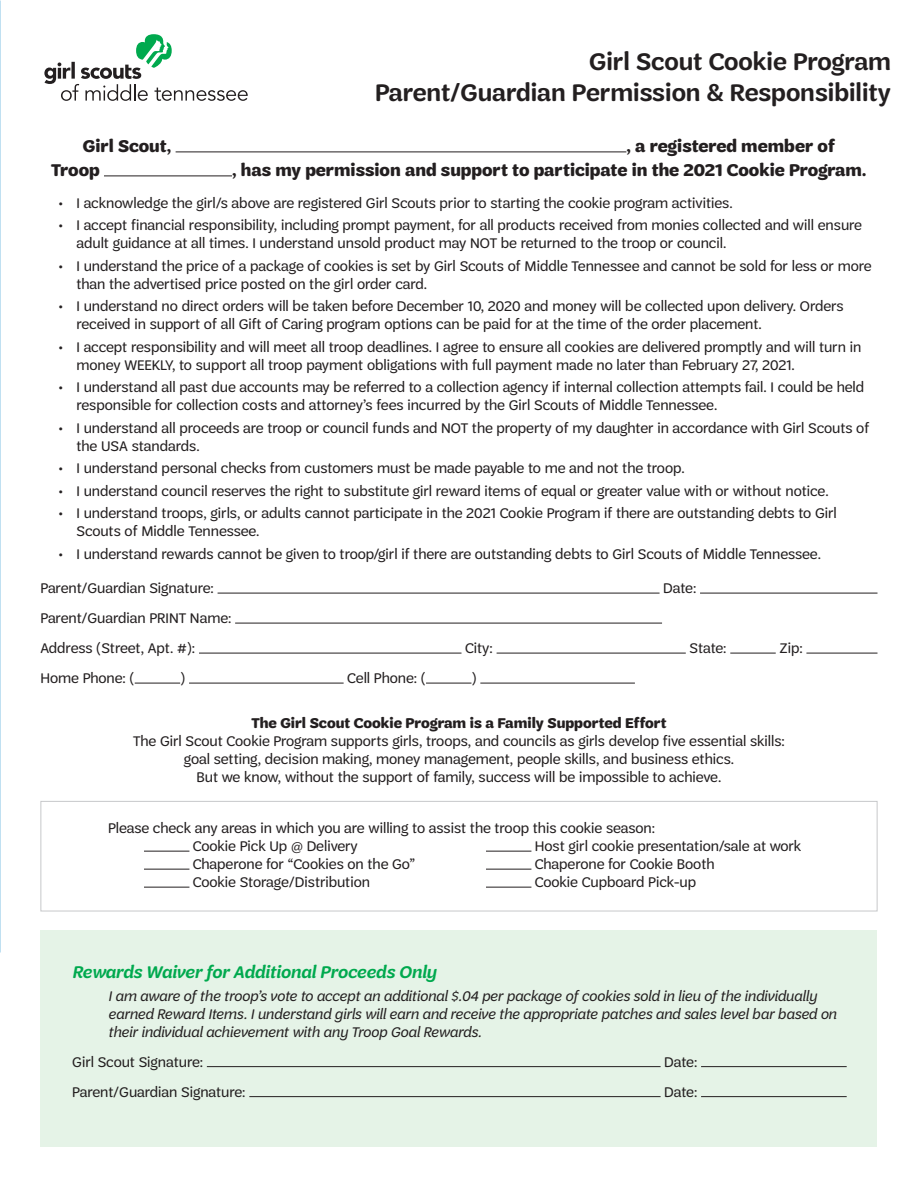
<style>
.page{position:relative;width:918px;height:1188px;background:#fff}
.page>*{position:absolute;margin:0;border:0;box-sizing:border-box;transform-origin:0 0}
.t1{font:600 25.5px "Trefoil Sans";color:#231f20}
.t2{font:700 18px "Trefoil Sans";color:#231f20}
.t3{font:italic 600 18px "Trefoil Sans";letter-spacing:-.005em;color:#00a94e}
.t4{font:15px/18px "Trefoil Sans";color:#231f20}
.t5{font:italic 15px/18px "Trefoil Sans";color:#231f20}
.s1{font-weight:700}
</style>
<div class="page">
<div style="left:40px;top:930px;width:838px;height:217px;background:#e5f3e7"></div>
<hr style="left:207px;top:1066px;width:454px;height:1px;background:#231f20">
<hr style="left:701px;top:1066px;width:146px;height:1px;background:#231f20">
<hr style="left:249px;top:1096px;width:412px;height:1px;background:#231f20">
<hr style="left:701px;top:1096px;width:146px;height:1px;background:#231f20">
<svg style="left:44px;top:34px;width:204px;height:67px"></svg>
<hr style="left:176px;top:152px;width:450px;height:1px;background:#231f20">
<hr style="left:104px;top:176px;width:128px;height:1px;background:#231f20">
<hr style="left:218px;top:593px;width:442px;height:1px;background:#231f20">
<hr style="left:700px;top:593px;width:178px;height:1px;background:#231f20">
<hr style="left:235px;top:623px;width:427px;height:1px;background:#231f20">
<hr style="left:199px;top:653px;width:263px;height:1px;background:#231f20">
<hr style="left:497px;top:653px;width:189px;height:1px;background:#231f20">
<hr style="left:730px;top:653px;width:46px;height:1px;background:#231f20">
<hr style="left:806px;top:653px;width:71px;height:1px;background:#231f20">
<hr style="left:135px;top:683px;width:45px;height:1px;background:#231f20">
<hr style="left:189px;top:683px;width:155px;height:1px;background:#231f20">
<hr style="left:426px;top:683px;width:45px;height:1px;background:#231f20">
<hr style="left:480px;top:683px;width:155px;height:1px;background:#231f20">
<div style="left:40px;top:801px;width:838px;height:110px;border:1px solid #c7c8ca"></div>
<hr style="left:144px;top:851px;width:45px;height:1px;background:#231f20">
<hr style="left:486px;top:851px;width:45px;height:1px;background:#231f20">
<hr style="left:144px;top:869px;width:45px;height:1px;background:#231f20">
<hr style="left:486px;top:869px;width:45px;height:1px;background:#231f20">
<hr style="left:144px;top:887px;width:45px;height:1px;background:#231f20">
<hr style="left:486px;top:887px;width:45px;height:1px;background:#231f20">
<p class="t1" style="left:589px;top:48px;width:303px">Girl Scout Cookie Program</p>
<p class="t1" style="left:375px;top:78px;width:517px">Parent/Guardian Permission &amp; Responsibility</p>
<p class="t2" style="left:83px;top:136px;width:90px">Girl Scout,</p>
<p class="t2" style="left:626px;top:136px;width:210px">, a registered member of</p>
<p class="t2" style="left:51px;top:160px;width:50px">Troop</p>
<p class="t2" style="left:232px;top:160px;width:636px">, has my permission and support to participate in the 2021 Cookie Program.</p>
<p class="t4" style="left:58px;top:194px;width:676px">• I acknowledge the girl/s above are registered Girl Scouts prior to starting the cookie program activities.</p>
<p class="t4" style="left:76px;top:216px;width:787px;text-indent:-18px">• I accept financial responsibility, including prompt payment, for all products received from monies collected and will ensure adult guidance at all times. I understand unsold product may NOT be returned to the troop or council.</p>
<p class="t4" style="left:76px;top:257px;width:797px;text-indent:-18px">• I understand the price of a package of cookies is set by Girl Scouts of Middle Tennessee and cannot be sold for less or more than the advertised price posted on the girl order card.</p>
<p class="t4" style="left:76px;top:297px;width:769px;text-indent:-18px">• I understand no direct orders will be taken before December 10, 2020 and money will be collected upon delivery. Orders received in support of all Gift of Caring program options can be paid for at the time of the order placement.</p>
<p class="t4" style="left:76px;top:338px;width:786px;text-indent:-18px">• I accept responsibility and will meet all troop deadlines. I agree to ensure all cookies are delivered promptly and will turn in money WEEKLY, to support all troop payment obligations with full payment made no later than February 27, 2021.</p>
<p class="t4" style="left:76px;top:378px;width:789px;text-indent:-18px">• I understand all past due accounts may be referred to a collection agency if internal collection attempts fail. I could be held responsible for collection costs and attorney’s fees incurred by the Girl Scouts of Middle Tennessee.</p>
<p class="t4" style="left:76px;top:419px;width:794px;text-indent:-18px">• I understand all proceeds are troop or council funds and NOT the property of my daughter in accordance with Girl Scouts of the USA standards.</p>
<p class="t4" style="left:58px;top:459px;width:628px">• I understand personal checks from customers must be made payable to me and not the troop.</p>
<p class="t4" style="left:58px;top:482px;width:772px">• I understand council reserves the right to substitute girl reward items of equal or greater value with or without notice.</p>
<p class="t4" style="left:76px;top:504px;width:762px;text-indent:-18px">• I understand troops, girls, or adults cannot participate in the 2021 Cookie Program if there are outstanding debts to Girl<br>Scouts of Middle Tennessee.</p>
<p class="t4" style="left:58px;top:545px;width:764px">• I understand rewards cannot be given to troop/girl if there are outstanding debts to Girl Scouts of Middle Tennessee.</p>
<p class="t4" style="left:40px;top:579px;width:175px">Parent/Guardian Signature:</p>
<p class="t4" style="left:663px;top:579px;width:35px">Date:</p>
<p class="t4" style="left:40px;top:609px;width:192px">Parent/Guardian PRINT Name:</p>
<p class="t4" style="left:40px;top:639px;width:156px">Address (Street, Apt. #):</p>
<p class="t4" style="left:465px;top:639px;width:29px">City:</p>
<p class="t4" style="left:690px;top:639px;width:39px">State:</p>
<p class="t4" style="left:779px;top:639px;width:25px">Zip:</p>
<p class="t4" style="left:40px;top:669px;width:96px">Home Phone: (</p>
<p class="t4" style="left:180px;top:669px;width:7px">)</p>
<p class="t4" style="left:347px;top:669px;width:80px">Cell Phone: (</p>
<p class="t4" style="left:471px;top:669px;width:7px">)</p>
<p class="t4" style="left:133px;top:714px;width:653px;text-align:center"><span class="s1">The Girl Scout Cookie Program is a Family Supported Effort<br></span>The Girl Scout Cookie Program supports girls, troops, and councils as girls develop five essential skills: goal setting, decision making, money management, people skills, and business ethics.<br>But we know, without the support of family, success will be impossible to achieve.</p>
<p class="t4" style="left:108px;top:819px;width:549px">Please check any areas in which you are willing to assist the troop this cookie season:</p>
<p class="t4" style="left:193px;top:837px;width:167px">Cookie Pick Up @ Delivery</p>
<p class="t4" style="left:535px;top:837px;width:268px">Host girl cookie presentation/sale at work</p>
<p class="t4" style="left:193px;top:855px;width:224px">Chaperone for “Cookies on the Go”</p>
<p class="t4" style="left:535px;top:855px;width:181px">Chaperone for Cookie Booth</p>
<p class="t4" style="left:193px;top:873px;width:179px">Cookie Storage/Distribution</p>
<p class="t4" style="left:535px;top:873px;width:163px">Cookie Cupboard Pick-up</p>
<p class="t3" style="left:72px;top:962px;width:366px">Rewards Waiver for Additional Proceeds Only</p>
<p class="t5" style="left:108px;top:987px;width:730px">I am aware of the troop’s vote to accept an additional $.04 per package of cookies sold in lieu of the individually earned Reward Items. I understand girls will earn and receive the appropriate patches and sales level bar based on their individual achievement with any Troop Goal Rewards.</p>
<p class="t4" style="left:72px;top:1053px;width:132px">Girl Scout Signature:</p>
<p class="t4" style="left:664px;top:1053px;width:35px">Date:</p>
<p class="t4" style="left:72px;top:1083px;width:175px">Parent/Guardian Signature:</p>
<p class="t4" style="left:664px;top:1083px;width:35px">Date:</p>
</div>
